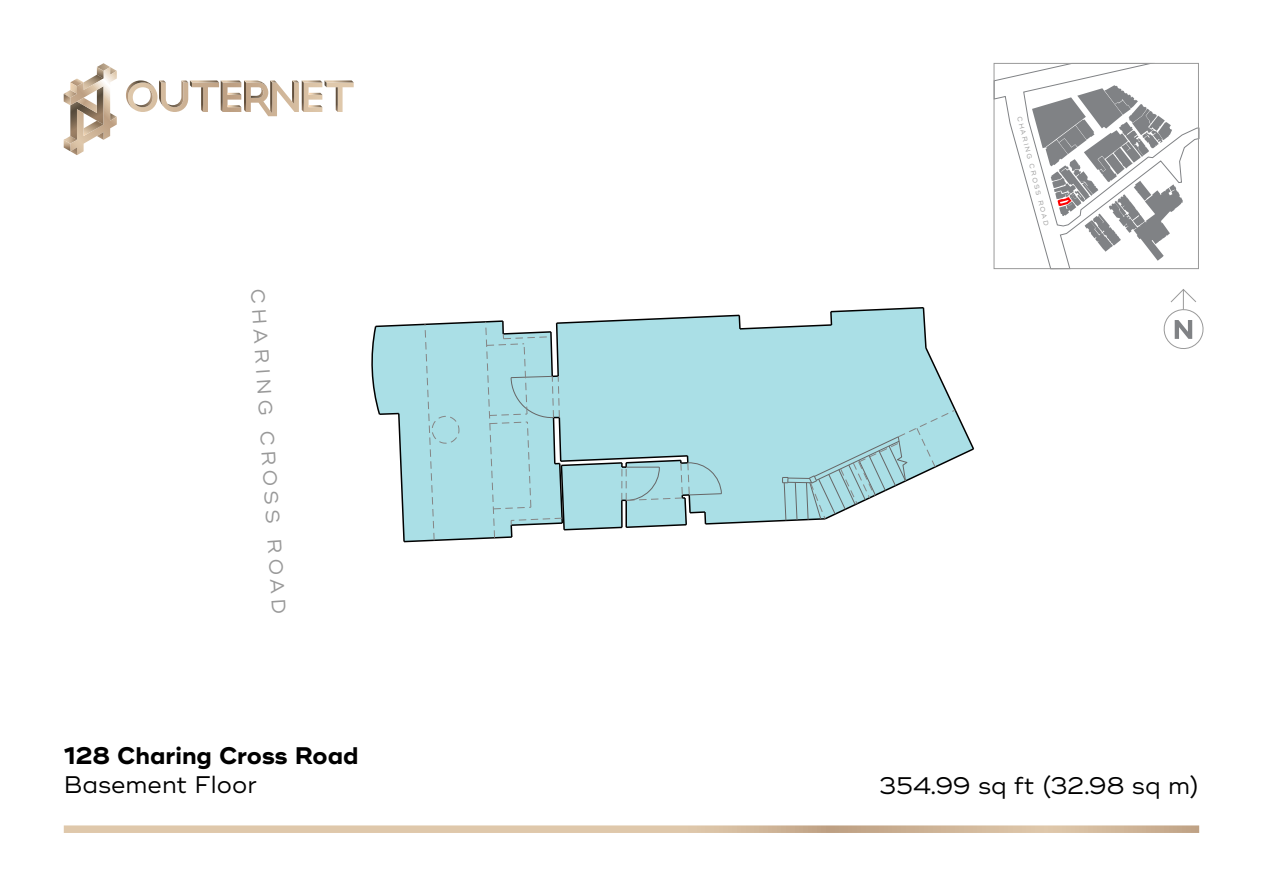
<style>
.page{position:relative;width:1263px;height:893px;background:#fff}
.page>*{position:absolute;margin:0;border:0;box-sizing:border-box;transform-origin:0 0}
.t1{font:24px "Ridley Grotesk";color:#000}
.t2{font:700 24px "Ridley Grotesk";color:#000}
.t3{font:19.35px "Ridley Grotesk";color:#999}
.t4{font:6.6px "Ridley Grotesk";color:#999}
</style>
<div class="page">
<svg style="left:995px;top:65px;width:202px;height:202px"></svg>
<div style="left:993px;top:63px;width:206px;height:206px;border:1px solid #999"></div>
<svg style="left:1163px;top:289px;width:41px;height:60px"></svg>
<svg style="left:64px;top:825px;width:1135px;height:8px;background:#dac3a8"></svg>
<svg style="left:64px;top:63px;width:53px;height:92px"></svg>
<svg style="left:126px;top:80px;width:228px;height:36px"></svg>
<svg style="left:371px;top:307px;width:603px;height:236px"></svg>
<p class="t3" style="left:269px;top:288px;width:328px;rotate:86deg">CHARING CROSS ROAD</p>
<p class="t2" style="left:64px;top:741px;width:296px">128 Charing Cross Road</p>
<p class="t1" style="left:64px;top:770px;width:195px">Basement Floor</p>
<p class="t4" style="left:1023px;top:115px;width:114px;rotate:76deg">CHARING CROSS ROAD</p>
<p class="t1" style="left:879px;top:771px;width:321px">354.99 sq ft (32.98 sq m)</p>
</div>
